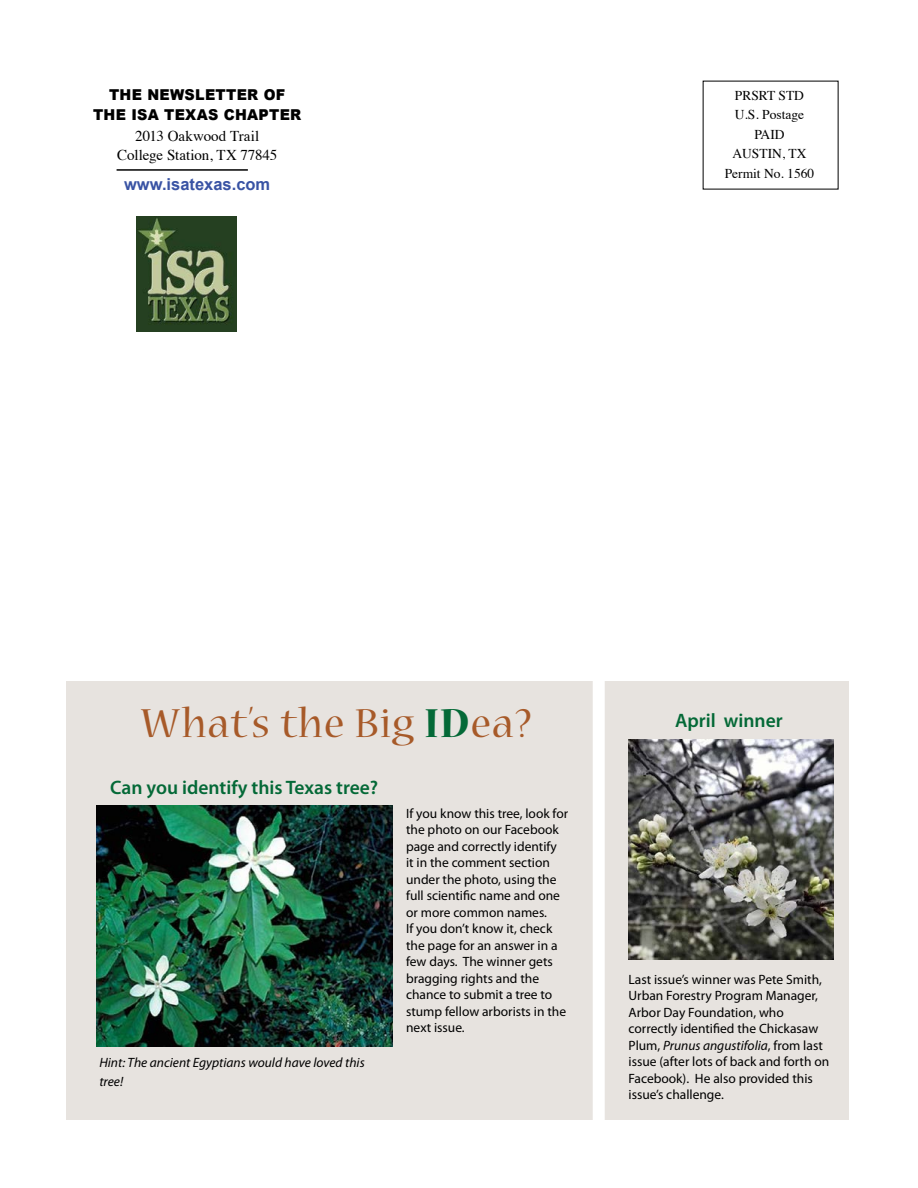
<style>
.page{position:relative;width:918px;height:1188px;background:#fff}
.page>*{position:absolute;margin:0;border:0;box-sizing:border-box;transform-origin:0 0}
.t1{font:45px "Nueva Std";letter-spacing:.025em;color:#a75a29}
.t2{font:600 19.5px "Myriad Pro";color:#046937}
.t3{font:700 16.5px "Arial";color:#3953a4}
.t4{font:15px/19.5px "Times";color:#000;text-align:center}
.t5{font:900 15px/19.5px "Arial";letter-spacing:.02em;color:#000;text-align:center;scale:.95 1}
.t6{font:13.5px/16.5px "Myriad Pro";color:#000}
.t7{font:italic 13.5px/18.8px "Myriad Pro";color:#000}
.t8{font:13.5px/19.5px "Times";color:#000;text-align:center}
.s1{font-weight:700;color:#046937}
.s2{font-style:italic}
</style>
<div class="page">
<hr style="left:117px;top:169px;width:131px;height:2px;background:#000">
<img style="left:136px;top:216px;width:100px;height:115px">
<div style="left:67px;top:682px;width:782px;height:438px;background:#e7e3df"></div>
<div style="left:593px;top:675px;width:12px;height:462px;background:#fff"></div>
<img style="left:629px;top:740px;width:204px;height:220px">
<img style="left:97px;top:806px;width:296px;height:240px">
<p class="t5" style="left:93px;top:85px;width:221px">THE NEWSLETTER OF<br>THE ISA TEXAS CHAPTER</p>
<p class="t4" style="left:117px;top:125px;width:162px">2013 Oakwood Trail<br>College Station, TX 77845</p>
<p class="t3" style="left:124px;top:174px;width:148px">www.isatexas.com</p>
<p class="t8" style="left:725px;top:84px;width:91px">PRSRT STD<br>U.S. Postage<br>PAID<br>AUSTIN, TX<br>Permit No. 1560</p>
<h1 class="t1" style="left:141px;top:703px;width:392px">What’s the Big <span class="s1">ID</span>ea?</h1>
<h2 class="t2" style="left:110px;top:777px;width:270px">Can you identify this Texas tree?</h2>
<p class="t7" style="left:99px;top:1053px;width:267px">Hint: The ancient Egyptians would have loved this tree!</p>
<p class="t6" style="left:406px;top:805px;width:164px">If you know this tree, look for the photo on our Facebook page and correctly identify<br>it in the comment section under the photo, using the full scientific name and one or more common names.<br>If you don’t know it, check the page for an answer in a few days. The winner gets bragging rights and the chance to submit a tree to stump fellow arborists in the next issue.</p>
<h2 class="t2" style="left:675px;top:710px;width:109px">April winner</h2>
<p class="t6" style="left:629px;top:971px;width:202px">Last issue’s winner was Pete Smith,<br>Urban Forestry Program Manager,<br>Arbor Day Foundation, who correctly identified the Chickasaw<br>Plum, <span class="s2">Prunus angustifolia</span>, from last issue (after lots of back and forth on<br>Facebook). He also provided this issue’s challenge.</p>
</div>
